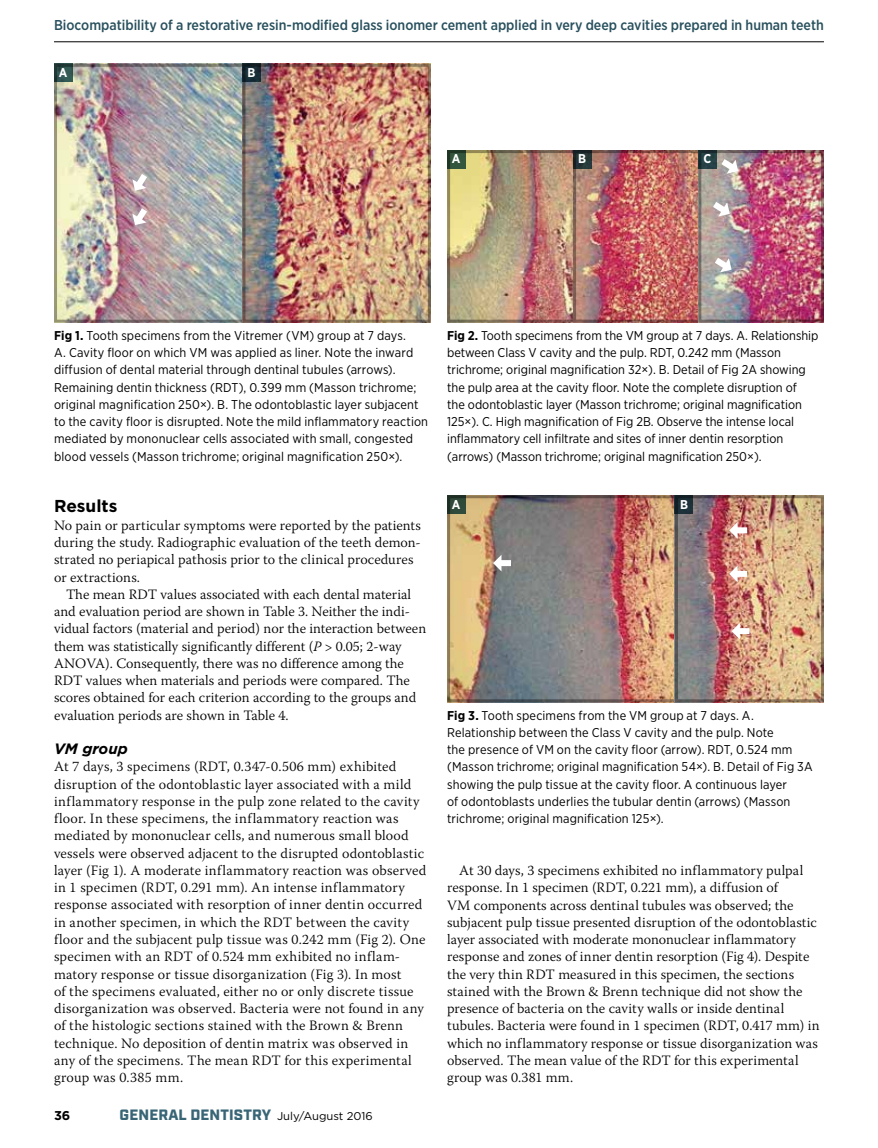
<style>
.page{position:relative;width:878px;height:1148px;background:#fff}
.page>*{position:absolute;margin:0;border:0;box-sizing:border-box;transform-origin:0 0}
.t1{font:700 17.25px "Gotham";color:#000}
.t2{font:900 15px "Industry";letter-spacing:.01em;color:#396676}
.t3{font:italic 700 15px "Gotham";color:#000}
.t4{font:300 14.25px/17.2px "Warnock Pro";letter-spacing:.01em;color:#000}
.t5{font:500 14.25px "Gotham Narrow";color:#28505d}
.t6{font:12.75px/17.2px "Gotham Narrow";letter-spacing:.005em;color:#000}
.t7{font:700 12.75px "Gotham Narrow";color:#fff}
.t8{font:700 12.75px "Gotham";color:#000}
.s1{font-weight:700}
.s2{font-style:italic}
.s3{font-family:"Gotham";font-weight:400;font-size:11.25px;color:#000}
</style>
<div class="page">
<hr style="left:54px;top:42px;width:770px;height:1px;background:#000">
<img style="left:58px;top:68px;width:184px;height:251px">
<div style="left:54px;top:64px;width:377px;height:259px;border:3px solid #a5a2a2"></div>
<img style="left:246px;top:68px;width:181px;height:251px">
<div style="left:242px;top:64px;width:189px;height:259px;border:3px solid #a5a2a2"></div>
<svg style="left:54px;top:64px;width:18px;height:18px"></svg>
<svg style="left:242px;top:64px;width:18px;height:18px"></svg>
<img style="left:451px;top:154px;width:122px;height:165px">
<div style="left:447px;top:150px;width:377px;height:173px;border:3px solid #a5a2a2"></div>
<img style="left:577px;top:154px;width:121px;height:165px">
<div style="left:573px;top:150px;width:160px;height:173px;border:3px solid #a5a2a2"></div>
<img style="left:702px;top:154px;width:118px;height:165px">
<div style="left:698px;top:150px;width:126px;height:173px;border:3px solid #a5a2a2"></div>
<svg style="left:447px;top:150px;width:18px;height:18px"></svg>
<svg style="left:573px;top:150px;width:18px;height:18px"></svg>
<svg style="left:698px;top:150px;width:18px;height:18px"></svg>
<img style="left:451px;top:499px;width:224px;height:199px">
<div style="left:447px;top:495px;width:377px;height:207px;border:3px solid #a5a2a2"></div>
<img style="left:679px;top:499px;width:141px;height:199px">
<div style="left:675px;top:495px;width:149px;height:207px;border:3px solid #a5a2a2"></div>
<svg style="left:447px;top:495px;width:18px;height:18px"></svg>
<svg style="left:675px;top:495px;width:18px;height:18px"></svg>
<svg style="left:132px;top:174px;width:15px;height:17px"></svg>
<svg style="left:132px;top:208px;width:15px;height:17px"></svg>
<svg style="left:721px;top:159px;width:17px;height:15px"></svg>
<svg style="left:713px;top:202px;width:16px;height:14px"></svg>
<svg style="left:714px;top:258px;width:17px;height:14px"></svg>
<svg style="left:493px;top:554px;width:18px;height:17px"></svg>
<svg style="left:729px;top:522px;width:18px;height:17px"></svg>
<svg style="left:729px;top:565px;width:18px;height:17px"></svg>
<svg style="left:731px;top:623px;width:18px;height:16px"></svg>
<p class="t5" style="left:54px;top:16px;width:771px">Biocompatibility of a restorative resin-modified glass ionomer cement applied in very deep cavities prepared in human teeth</p>
<p class="t7" style="left:59px;top:64px;width:10px">A</p>
<p class="t7" style="left:247px;top:64px;width:9px">B</p>
<p class="t7" style="left:452px;top:151px;width:10px">A</p>
<p class="t7" style="left:578px;top:151px;width:9px">B</p>
<p class="t7" style="left:703px;top:151px;width:9px">C</p>
<p class="t6" style="left:54px;top:326px;width:375px"><span class="s1">Fig 1.</span> Tooth specimens from the Vitremer (VM) group at 7 days.<br>A. Cavity floor on which VM was applied as liner. Note the inward diffusion of dental material through dentinal tubules (arrows).<br>Remaining dentin thickness (RDT), 0.399 mm (Masson trichrome; original magnification 250×). B. The odontoblastic layer subjacent to the cavity floor is disrupted. Note the mild inflammatory reaction mediated by mononuclear cells associated with small, congested blood vessels (Masson trichrome; original magnification 250×).</p>
<p class="t1" style="left:54px;top:495px;width:65px">Results</p>
<p class="t4" style="left:54px;top:516px;width:368px">No pain or particular symptoms were reported by the patients during the study. Radiographic evaluation of the teeth demon&shy;strated no periapical pathosis prior to the clinical procedures or extractions.</p>
<p class="t4" style="left:54px;top:585px;width:373px;text-indent:12px">The mean RDT values associated with each dental material and evaluation period are shown in Table 3. Neither the indi&shy;vidual factors (material and period) nor the interaction between them was statistically significantly different (<span class="s2">P</span> &gt; 0.05; 2-way ANOVA). Consequently, there was no difference among the RDT values when materials and periods were compared. The scores obtained for each criterion according to the groups and evaluation periods are shown in Table 4.</p>
<p class="t3" style="left:54px;top:739px;width:75px">VM group</p>
<p class="t4" style="left:54px;top:757px;width:374px">At 7 days, 3 specimens (RDT, 0.347-0.506 mm) exhibited disruption of the odontoblastic layer associated with a mild inflammatory response in the pulp zone related to the cavity floor. In these specimens, the inflammatory reaction was mediated by mononuclear cells, and numerous small blood vessels were observed adjacent to the disrupted odontoblastic layer (Fig 1). A moderate inflammatory reaction was observed in 1 specimen (RDT, 0.291 mm). An intense inflammatory response associated with resorption of inner dentin occurred in another specimen, in which the RDT between the cavity floor and the subjacent pulp tissue was 0.242 mm (Fig 2). One specimen with an RDT of 0.524 mm exhibited no inflam&shy;matory response or tissue disorganization (Fig 3). In most<br>of the specimens evaluated, either no or only discrete tissue disorganization was observed. Bacteria were not found in any of the histologic sections stained with the Brown &amp; Brenn technique. No deposition of dentin matrix was observed in any of the specimens. The mean RDT for this experimental group was 0.385 mm.</p>
<p class="t8" style="left:54px;top:1107px;width:18px">36</p>
<p class="t2" style="left:119px;top:1105px;width:255px">GENERAL DENTISTRY <span class="s3">July/August 2016</span></p>
<p class="t6" style="left:447px;top:326px;width:373px"><span class="s1">Fig 2.</span> Tooth specimens from the VM group at 7 days. A. Relationship between Class V cavity and the pulp. RDT, 0.242 mm (Masson trichrome; original magnification 32×). B. Detail of Fig 2A showing the pulp area at the cavity floor. Note the complete disruption of<br>the odontoblastic layer (Masson trichrome; original magnification 125×). C. High magnification of Fig 2B. Observe the intense local inflammatory cell infiltrate and sites of inner dentin resorption (arrows) (Masson trichrome; original magnification 250×).</p>
<p class="t7" style="left:452px;top:496px;width:10px">A</p>
<p class="t7" style="left:680px;top:496px;width:9px">B</p>
<p class="t6" style="left:447px;top:706px;width:367px"><span class="s1">Fig 3.</span> Tooth specimens from the VM group at 7 days. A.<br>Relationship between the Class V cavity and the pulp. Note<br>the presence of VM on the cavity floor (arrow). RDT, 0.524 mm (Masson trichrome; original magnification 54×). B. Detail of Fig 3A showing the pulp tissue at the cavity floor. A continuous layer<br>of odontoblasts underlies the tubular dentin (arrows) (Masson trichrome; original magnification 125×).</p>
<p class="t4" style="left:447px;top:861px;width:374px;text-indent:12px">At 30 days, 3 specimens exhibited no inflammatory pulpal response. In 1 specimen (RDT, 0.221 mm), a diffusion of<br>VM components across dentinal tubules was observed; the subjacent pulp tissue presented disruption of the odontoblastic layer associated with moderate mononuclear inflammatory response and zones of inner dentin resorption (Fig 4). Despite the very thin RDT measured in this specimen, the sections stained with the Brown &amp; Brenn technique did not show the presence of bacteria on the cavity walls or inside dentinal tubules. Bacteria were found in 1 specimen (RDT, 0.417 mm) in which no inflammatory response or tissue disorganization was observed. The mean value of the RDT for this experimental group was 0.381 mm.</p>
</div>
